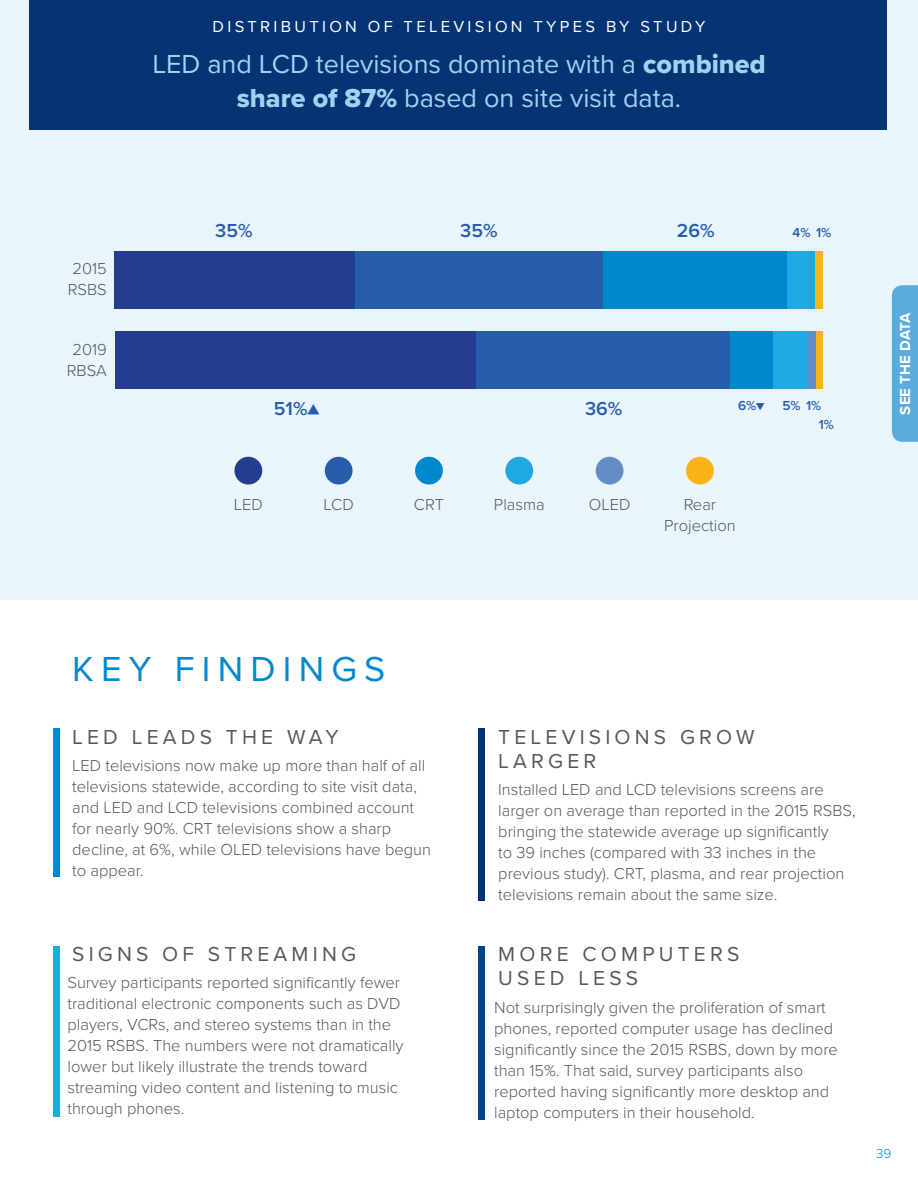
<style>
.page{position:relative;width:918px;height:1188px;background:#fff}
.page>*{position:absolute;margin:0;border:0;box-sizing:border-box;transform-origin:0 0}
.SECTION_C{font:36px "Proxima Nova";letter-spacing:.2em;color:#0088ce}
.INFO_2{font:27px/34.5px "Proxima Nova";color:#a1d2f1;text-align:center}
.SECTION_D{font:21px/24px "Proxima Nova";letter-spacing:.2em;color:#57585a}
.GRAPH_NUMBERS{font:600 19.5px "Proxima Nova";color:#275eac}
.BODY_GREY{font:300 16.5px/21px "Proxima Nova";color:#57585a}
.INFO_1{font:16.5px "Proxima Nova";letter-spacing:.2em;color:#fff}
.GRAPH_KEY{font:300 16.5px/21px "Proxima Nova";color:#57585a;text-align:center}
.t1{font:700 15px "Proxima Nova";letter-spacing:.01em;color:#fff}
.GRAPH_NUMBERS_SMALL{font:600 13.5px "Proxima Nova";color:#275eac}
.t2{font:300 13.5px "Proxima Nova";color:#0088ce}
.s1{font-family:"Proxima Nova Extrabld"}
</style>
<div class="page">
<div style="left:0;top:0;width:918px;height:600px;background:#e9f4fb"></div>
<div style="left:29px;top:0;width:858px;height:130px;background:#053474"></div>
<div style="left:892px;top:285px;width:26px;height:157px;background:#5babde"></div>
<div style="left:53px;top:729px;width:6px;height:148px;background:#0088ce"></div>
<div style="left:478px;top:729px;width:6px;height:172px;background:#053474"></div>
<div style="left:53px;top:946px;width:6px;height:171px;background:#1fa9e1"></div>
<div style="left:478px;top:946px;width:6px;height:174px;background:#05428c"></div>
<div style="left:234px;top:457px;width:28px;height:28px;background:#233e91;border-radius:50%"></div>
<div style="left:325px;top:457px;width:28px;height:28px;background:#275eac;border-radius:50%"></div>
<div style="left:415px;top:457px;width:28px;height:28px;background:#0088ce;border-radius:50%"></div>
<div style="left:505px;top:457px;width:28px;height:28px;background:#1fa9e1;border-radius:50%"></div>
<div style="left:596px;top:457px;width:27px;height:28px;background:#628ec6;border-radius:50%"></div>
<div style="left:686px;top:457px;width:28px;height:28px;background:#fbb416;border-radius:50%"></div>
<div style="left:815px;top:252px;width:7px;height:57px;background:#fbb416"></div>
<div style="left:815px;top:331px;width:7px;height:57px;background:#fbb416"></div>
<div style="left:808px;top:331px;width:7px;height:57px;background:#628ec6"></div>
<div style="left:787px;top:252px;width:28px;height:57px;background:#1fa9e1"></div>
<div style="left:773px;top:331px;width:35px;height:57px;background:#1fa9e1"></div>
<div style="left:603px;top:252px;width:184px;height:57px;background:#0088ce"></div>
<div style="left:730px;top:331px;width:43px;height:57px;background:#0088ce"></div>
<div style="left:355px;top:252px;width:248px;height:57px;background:#275eac"></div>
<div style="left:475px;top:331px;width:255px;height:57px;background:#275eac"></div>
<div style="left:115px;top:252px;width:240px;height:57px;background:#233e91"></div>
<div style="left:115px;top:331px;width:360px;height:57px;background:#233e91"></div>
<p class="BODY_GREY" style="left:68px;top:258px;width:41px">2015<br>RSBS</p>
<p class="BODY_GREY" style="left:67px;top:339px;width:42px;text-align:center">2019<br>RBSA</p>
<p class="INFO_1" style="left:213px;top:15px;width:494px">DISTRIBUTION OF TELEVISION TYPES BY STUDY</p>
<p class="INFO_2" style="left:152px;top:45px;width:615px">LED and LCD televisions dominate with a <span class="s1">combined share of 87%</span> based on site visit data.</p>
<p class="GRAPH_NUMBERS" style="left:215px;top:216px;width:39px">35%</p>
<p class="GRAPH_NUMBERS" style="left:460px;top:216px;width:39px">35%</p>
<p class="GRAPH_NUMBERS" style="left:677px;top:216px;width:39px">26%</p>
<p class="GRAPH_NUMBERS_SMALL" style="left:793px;top:222px;width:40px">4% 1%</p>
<p class="GRAPH_NUMBERS" style="left:274px;top:394px;width:47px">51%▲</p>
<p class="GRAPH_NUMBERS" style="left:585px;top:394px;width:39px">36%</p>
<p class="GRAPH_NUMBERS_SMALL" style="left:738px;top:395px;width:28px">6%▼</p>
<p class="GRAPH_NUMBERS_SMALL" style="left:782px;top:395px;width:41px">5% 1%</p>
<p class="GRAPH_NUMBERS_SMALL" style="left:819px;top:414px;width:17px">1%</p>
<p class="GRAPH_KEY" style="left:234px;top:493px;width:31px">LED</p>
<p class="GRAPH_KEY" style="left:324px;top:493px;width:32px">LCD</p>
<p class="GRAPH_KEY" style="left:414px;top:493px;width:32px">CRT</p>
<p class="GRAPH_KEY" style="left:494px;top:493px;width:52px">Plasma</p>
<p class="GRAPH_KEY" style="left:589px;top:493px;width:43px">OLED</p>
<p class="GRAPH_KEY" style="left:664px;top:493px;width:73px">Rear<br>Projection</p>
<p class="t1" style="left:894px;top:415px;width:103px;rotate:-90deg">SEE THE DATA</p>
<p class="SECTION_C" style="left:72px;top:642px;width:315px">KEY FINDINGS</p>
<p class="SECTION_D" style="left:72px;top:724px;width:268px">LED LEADS THE WAY</p>
<p class="BODY_GREY" style="left:72px;top:754px;width:360px">LED televisions now make up more than half of all televisions statewide, according to site visit data, and LED and LCD televisions combined account for nearly 90%. CRT televisions show a sharp decline, at 6%, while OLED televisions have begun to appear.</p>
<p class="SECTION_D" style="left:72px;top:941px;width:285px">SIGNS OF STREAMING</p>
<p class="BODY_GREY" style="left:68px;top:972px;width:338px">Survey participants reported significantly fewer traditional electronic components such as DVD players, VCRs, and stereo systems than in the 2015 RSBS. The numbers were not dramatically lower but likely illustrate the trends toward streaming video content and listening to music through phones.</p>
<p class="SECTION_D" style="left:498px;top:724px;width:258px">TELEVISIONS GROW<br>LARGER</p>
<p class="BODY_GREY" style="left:498px;top:778px;width:359px">Installed LED and LCD televisions screens are larger on average than reported in the 2015 RSBS, bringing the statewide average up significantly<br>to 39 inches (compared with 33 inches in the previous study). CRT, plasma, and rear projection televisions remain about the same size.</p>
<p class="SECTION_D" style="left:498px;top:941px;width:243px">MORE COMPUTERS<br>USED LESS</p>
<p class="BODY_GREY" style="left:494px;top:996px;width:345px">Not surprisingly given the proliferation of smart phones, reported computer usage has declined significantly since the 2015 RSBS, down by more than 15%. That said, survey participants also reported having significantly more desktop and laptop computers in their household.</p>
<p class="t2" style="left:876px;top:1144px;width:17px">39</p>
</div>
